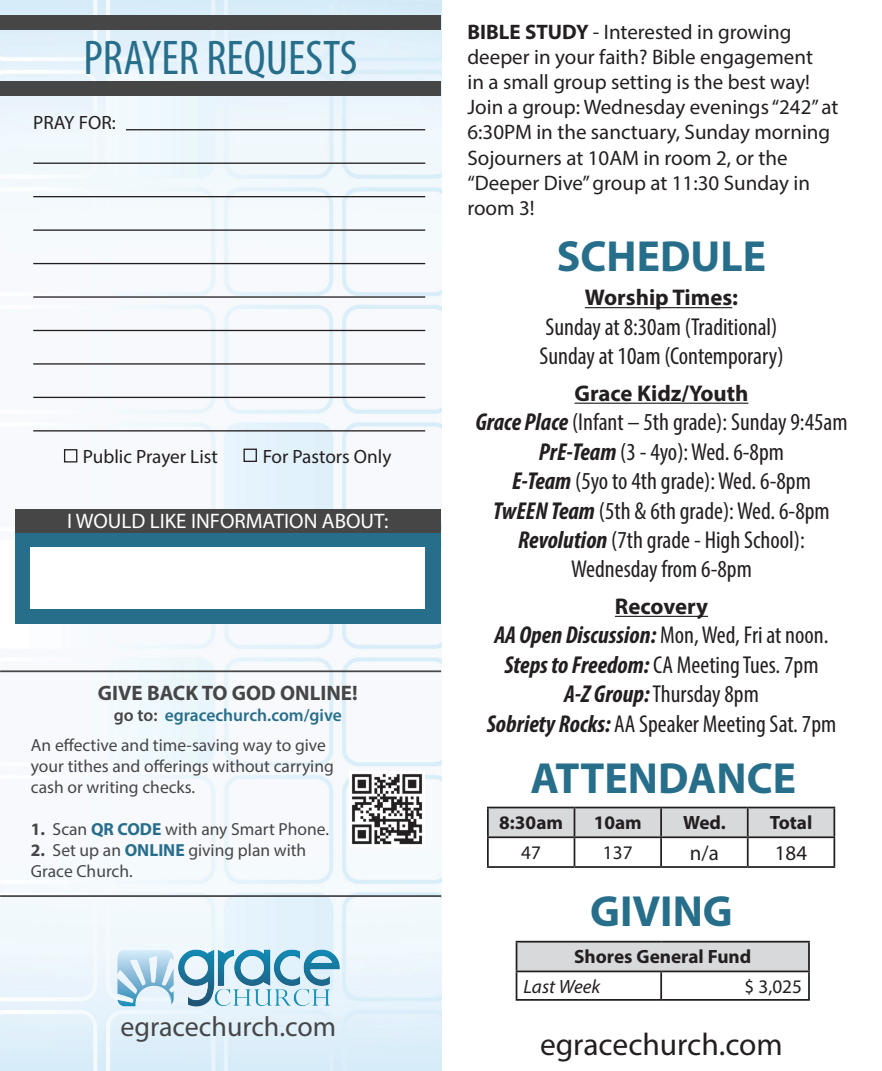
<style>
.page{position:relative;width:882px;height:1071px;background:#fff}
.page>*{position:absolute;margin:0;border:0;box-sizing:border-box;transform-origin:0 0}
.t1{font:condensed 49px "Myriad Pro";color:#276e8b}
.t2{font:700 43.75px "Myriad Pro";color:#276e8b}
.t3{font:31.5px "Myriad Pro";color:#231f20}
.t4{font:28px "Myriad Pro";color:#464647}
.t5{font:condensed 24.5px/29.4px "Myriad Pro";color:#231f20;text-align:center}
.t6{font:700 22.75px "Myriad Pro";color:#231f20}
.t7{font:21px/25.2px "Myriad Pro";color:#231f20}
.t8{font:21px "Myriad Pro";color:#fff}
.t9{font:700 21px "Myriad Pro";color:#464647}
.t10{font:19.25px "Myriad Pro";color:#231f20}
.t11{font:700 19.25px "Myriad Pro";color:#231f20}
.t12{font:italic 19.25px "Myriad Pro";color:#231f20}
.t13{font:17.5px/21px "Myriad Pro";color:#464647}
.t14{font:600 17.5px "Myriad Pro";color:#276e8b}
.s1{color:#464647}
.s2{font-weight:700}
.s3{font-weight:700;color:#276e8b}
.s4{font-weight:700;font-style:italic}
</style>
<div class="page">
<img style="left:0;top:0;width:441px;height:1071px">
<div style="left:15px;top:533px;width:425px;height:91px;background:#276e8b"></div>
<div style="left:30px;top:548px;width:395px;height:61px;background:#fff"></div>
<div style="left:15px;top:509px;width:425px;height:24px;background:#464647"></div>
<div style="left:0;top:16px;width:441px;height:14px;background:#464647"></div>
<div style="left:0;top:82px;width:441px;height:14px;background:#464647"></div>
<div style="left:64px;top:449px;width:13px;height:14px;border:1px solid #231f20"></div>
<div style="left:244px;top:449px;width:13px;height:13px;border:1px solid #231f20"></div>
<hr style="left:126px;top:129px;width:299px;height:1px;background:#231f20">
<hr style="left:33px;top:163px;width:392px;height:1px;background:#231f20">
<hr style="left:33px;top:196px;width:392px;height:1px;background:#231f20">
<hr style="left:33px;top:229px;width:392px;height:2px;background:#231f20">
<hr style="left:33px;top:263px;width:392px;height:1px;background:#231f20">
<hr style="left:33px;top:296px;width:392px;height:2px;background:#231f20">
<hr style="left:33px;top:330px;width:392px;height:1px;background:#231f20">
<hr style="left:33px;top:397px;width:392px;height:1px;background:#231f20">
<hr style="left:33px;top:363px;width:392px;height:2px;background:#231f20">
<hr style="left:33px;top:430px;width:392px;height:2px;background:#231f20">
<img style="left:113px;top:947px;width:231px;height:61px">
<div style="left:517px;top:942px;width:292px;height:29px;background:#d8d9db"></div>
<hr style="left:516px;top:941px;width:145px;height:2px;background:#231f20">
<hr style="left:661px;top:941px;width:149px;height:2px;background:#231f20">
<hr style="left:808px;top:943px;width:2px;height:28px;background:#231f20">
<hr style="left:516px;top:971px;width:145px;height:1px;background:#231f20">
<svg style="left:516px;top:943px;width:1px;height:56px"></svg>
<hr style="left:661px;top:971px;width:149px;height:1px;background:#231f20">
<hr style="left:660px;top:972px;width:2px;height:27px;background:#231f20">
<hr style="left:808px;top:972px;width:2px;height:27px;background:#231f20">
<hr style="left:516px;top:999px;width:145px;height:2px;background:#231f20">
<hr style="left:661px;top:999px;width:149px;height:2px;background:#231f20">
<hr style="left:585px;top:307px;width:147px;height:1px;background:#231f20">
<hr style="left:575px;top:403px;width:173px;height:1px;background:#231f20">
<hr style="left:615px;top:616px;width:93px;height:1px;background:#231f20">
<img style="left:349px;top:772px;width:75px;height:74px">
<hr style="left:0;top:670px;width:441px;height:2px;background:#464647">
<hr style="left:0;top:895px;width:441px;height:2px;background:#464647">
<hr style="left:487px;top:807px;width:87px;height:1px;background:#231f20">
<hr style="left:487px;top:808px;width:2px;height:28px;background:#231f20">
<hr style="left:574px;top:807px;width:87px;height:1px;background:#231f20">
<hr style="left:661px;top:807px;width:87px;height:1px;background:#231f20">
<hr style="left:748px;top:807px;width:87px;height:1px;background:#231f20">
<hr style="left:833px;top:808px;width:2px;height:28px;background:#231f20">
<hr style="left:487px;top:836px;width:87px;height:2px;background:#231f20">
<hr style="left:487px;top:838px;width:2px;height:28px;background:#231f20">
<svg style="left:488px;top:808px;width:346px;height:58px"></svg>
<hr style="left:661px;top:836px;width:87px;height:2px;background:#231f20">
<hr style="left:660px;top:838px;width:2px;height:28px;background:#231f20">
<hr style="left:748px;top:836px;width:87px;height:2px;background:#231f20">
<hr style="left:747px;top:838px;width:2px;height:28px;background:#231f20">
<hr style="left:833px;top:838px;width:2px;height:28px;background:#231f20">
<hr style="left:487px;top:866px;width:87px;height:2px;background:#231f20">
<hr style="left:574px;top:866px;width:87px;height:2px;background:#231f20">
<hr style="left:661px;top:866px;width:87px;height:2px;background:#231f20">
<hr style="left:748px;top:866px;width:87px;height:2px;background:#231f20">
<p class="t1" style="left:83px;top:28px;width:276px">PRAYER REQUESTS</p>
<p class="t10" style="left:33px;top:111px;width:84px">PRAY FOR:</p>
<p class="t10" style="left:83px;top:444px;width:137px">Public Prayer List</p>
<p class="t10" style="left:263px;top:444px;width:130px">For Pastors Only</p>
<p class="t8" style="left:67px;top:508px;width:323px">I WOULD LIKE INFORMATION ABOUT:</p>
<p class="t9" style="left:98px;top:679px;width:261px">GIVE BACK TO GOD ONLINE!</p>
<p class="t14" style="left:114px;top:704px;width:229px"><span class="s1">go to:</span> egracechurch.com/give</p>
<p class="t13" style="left:31px;top:735px;width:304px">An effective and time-saving way to give your tithes and offerings without carrying cash or writing checks.</p>
<p class="t13" style="left:31px;top:819px;width:300px"><span class="s2">1.</span> Scan <span class="s3">QR CODE</span> with any Smart Phone.</p>
<p class="t13" style="left:31px;top:840px;width:277px"><span class="s2">2.</span> Set up an <span class="s3">ONLINE</span> giving plan with<br>Grace Church.</p>
<p class="t4" style="left:121px;top:1009px;width:217px">egracechurch.com</p>
<p class="t7" style="left:467px;top:19px;width:373px"><span class="s2">BIBLE STUDY</span> - Interested in growing deeper in your faith? Bible engagement<br>in a small group setting is the best way!<br>Join a group: Wednesday evenings “242” at 6:30PM in the sanctuary, Sunday morning Sojourners at 10AM in room 2, or the “Deeper Dive” group at 11:30 Sunday in room 3!</p>
<p class="t2" style="left:557px;top:228px;width:211px">SCHEDULE</p>
<p class="t6" style="left:585px;top:283px;width:155px">Worship Times:</p>
<p class="t5" style="left:545px;top:312px;width:234px">Sunday at 8:30am (Traditional)</p>
<p class="t5" style="left:539px;top:341px;width:246px">Sunday at 10am (Contemporary)</p>
<p class="t6" style="left:575px;top:378px;width:175px">Grace Kidz/Youth</p>
<p class="t5" style="left:475px;top:407px;width:374px"><span class="s4">Grace Place</span> (Infant – 5th grade): Sunday 9:45am</p>
<p class="t5" style="left:539px;top:437px;width:247px"><span class="s4">PrE-Team</span> (3 - 4yo): Wed. 6-8pm</p>
<p class="t5" style="left:512px;top:466px;width:300px"><span class="s4">E-Team</span> (5yo to 4th grade): Wed. 6-8pm</p>
<p class="t5" style="left:493px;top:495px;width:338px"><span class="s4">TwEEN Team</span> (5th &amp; 6th grade): Wed. 6-8pm</p>
<p class="t5" style="left:518px;top:525px;width:288px"><span class="s4">Revolution</span> (7th grade - High School):<br>Wednesday from 6-8pm</p>
<p class="t6" style="left:615px;top:592px;width:95px">Recovery</p>
<p class="t5" style="left:494px;top:620px;width:336px"><span class="s4">AA Open Discussion:</span> Mon, Wed, Fri at noon.</p>
<p class="t5" style="left:504px;top:650px;width:316px"><span class="s4">Steps to Freedom:</span> CA Meeting Tues. 7pm</p>
<p class="t5" style="left:564px;top:679px;width:196px"><span class="s4">A-Z Group:</span> Thursday 8pm</p>
<p class="t5" style="left:487px;top:709px;width:351px"><span class="s4">Sobriety Rocks:</span> AA Speaker Meeting Sat. 7pm</p>
<p class="t2" style="left:531px;top:749px;width:267px">ATTENDANCE</p>
<p class="t11" style="left:499px;top:810px;width:65px">8:30am</p>
<p class="t11" style="left:594px;top:810px;width:50px">10am</p>
<p class="t11" style="left:683px;top:810px;width:44px">Wed.</p>
<p class="t11" style="left:770px;top:810px;width:44px">Total</p>
<p class="t10" style="left:521px;top:840px;width:21px">47</p>
<p class="t10" style="left:603px;top:840px;width:31px">137</p>
<p class="t7" style="left:690px;top:840px;width:30px">n/a</p>
<p class="t7" style="left:775px;top:840px;width:34px">184</p>
<p class="t2" style="left:590px;top:883px;width:144px">GIVING</p>
<p class="t11" style="left:574px;top:944px;width:179px">Shores General Fund</p>
<p class="t12" style="left:524px;top:975px;width:78px">Last Week</p>
<p class="t10" style="left:745px;top:975px;width:59px">$ 3,025</p>
<p class="t3" style="left:540px;top:1025px;width:244px">egracechurch.com</p>
</div>
